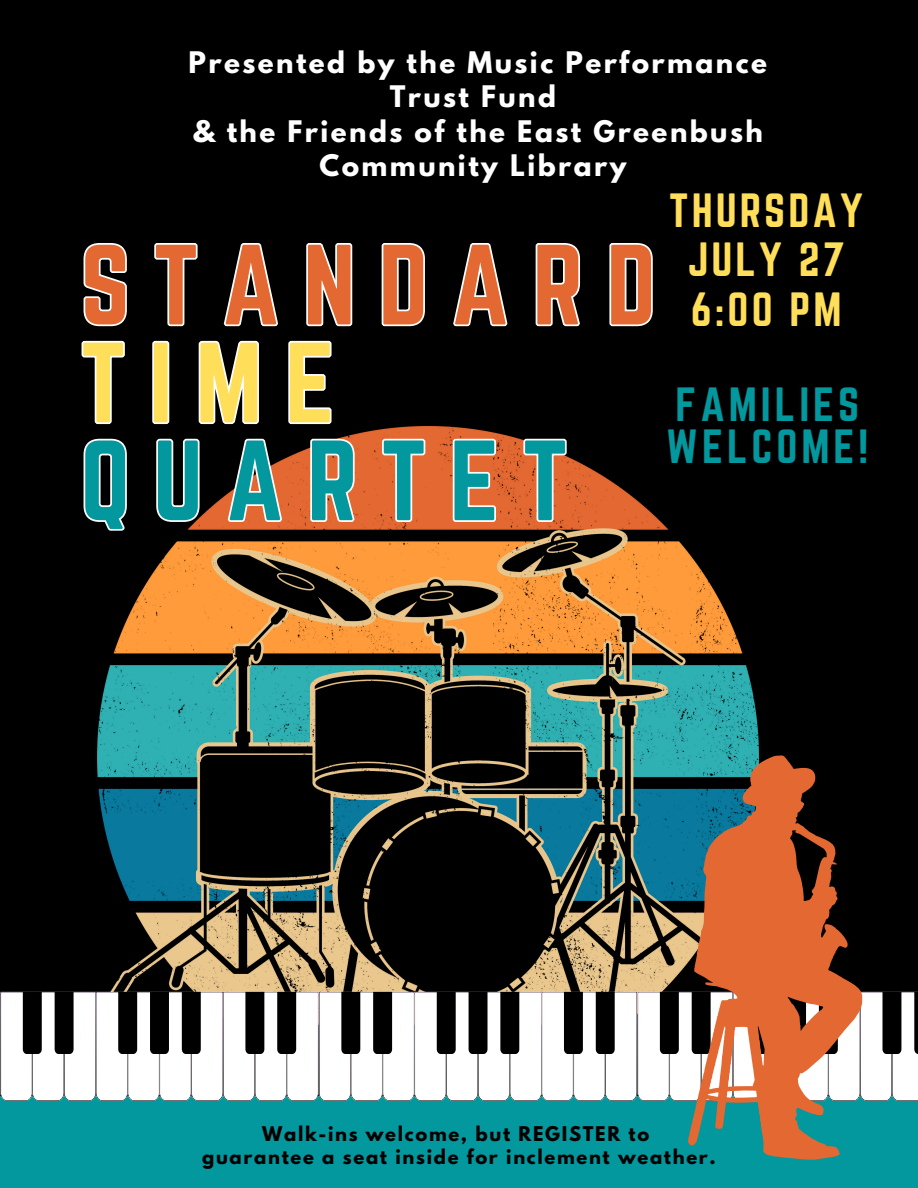
<style>
.page{position:relative;width:918px;height:1188px;background:#03989e}
.page>*{position:absolute;margin:0;border:0;box-sizing:border-box;transform-origin:0 0}
.t1{font:99.6px/97.8px "Norwester";letter-spacing:.23em;color:#03989e}
.t2{font:99.6px "Norwester";letter-spacing:.23em;color:#e36831}
.t3{font:42px "Norwester";letter-spacing:.075em;color:#ffde59}
.t4{font:42px "Norwester";letter-spacing:.095em;color:#03989e}
.t5{font:700 26.25px/34.5px "League Spartan";letter-spacing:.095em;color:#fff;text-align:center}
.t6{font:700 18px "League Spartan";letter-spacing:.095em;color:#000}
.s1{color:#ffde59}
</style>
<div class="page">
<div style="left:0;top:0;width:918px;height:1096px;background:#000"></div>
<img style="left:97px;top:426px;width:662px;height:566px">
<svg style="left:1px;top:992px;width:917px;height:109px"></svg>
<svg style="left:688px;top:755px;width:174px;height:405px;fill:#e36831"></svg>
<svg style="left:83px;top:243px;width:570px;height:84px"></svg>
<svg style="left:81px;top:340px;width:251px;height:85px"></svg>
<svg style="left:83px;top:436px;width:485px;height:96px"></svg>
<p class="t5" style="left:188px;top:48px;width:580px">Presented by the Music Performance<br>Trust Fund</p>
<p class="t5" style="left:193px;top:117px;width:572px">&amp; the Friends of the East Greenbush<br>Community Library</p>
<p class="t2" style="left:80px;top:225px;width:577px">STANDARD</p>
<p class="t1" style="left:80px;top:334px;width:489px"><span class="s1">TIME<br></span>QUARTET</p>
<p class="t3" style="left:669px;top:185px;width:195px">THURSDAY</p>
<p class="t3" style="left:687px;top:234px;width:159px">JULY 27</p>
<p class="t3" style="left:691px;top:284px;width:152px">6:00 PM</p>
<p class="t4" style="left:675px;top:379px;width:185px">FAMILIES</p>
<p class="t4" style="left:666px;top:421px;width:204px">WELCOME!</p>
<p class="t6" style="left:262px;top:1124px;width:389px">Walk-ins welcome, but REGISTER to</p>
<p class="t6" style="left:202px;top:1148px;width:515px">guarantee a seat inside for inclement weather.</p>
</div>
